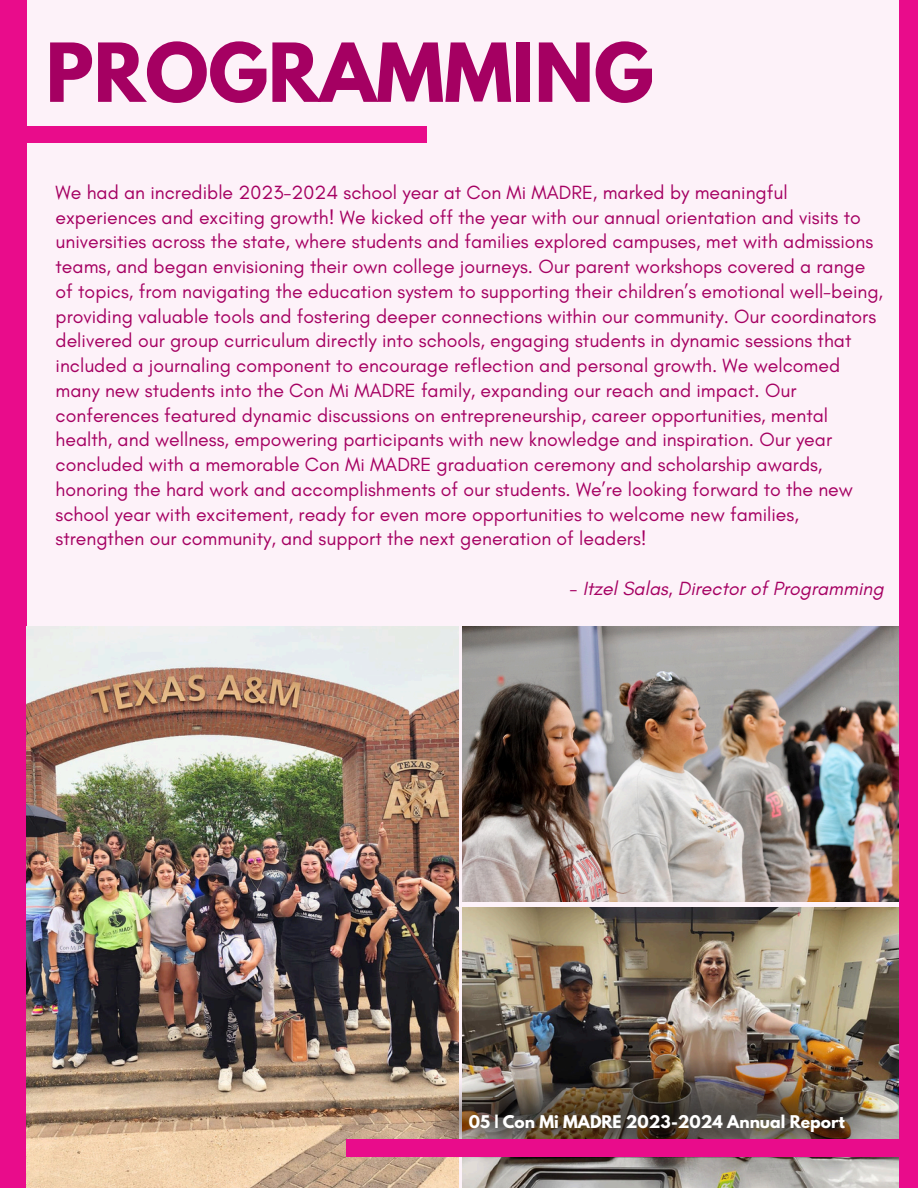
<style>
.page{position:relative;width:918px;height:1188px;background:#e90c8b}
.page>*{position:absolute;margin:0;border:0;box-sizing:border-box;transform-origin:0 0}
.t1{font:700 72px "League Spartan";color:#a50062}
.t2{font:19.5px/24.8px "Glacial Indifference";color:#a50062}
.t3{font:italic 19.5px "Glacial Indifference";color:#a50062}
.t4{font:700 15.6px "League Spartan";color:#fff}
</style>
<div class="page">
<div style="left:27px;top:0;width:871px;height:1188px;background:#fdf2f9"></div>
<div style="left:27px;top:126px;width:400px;height:17px;background:#e90c8b"></div>
<img style="left:27px;top:626px;width:432px;height:562px">
<img style="left:463px;top:907px;width:436px;height:281px">
<img style="left:463px;top:626px;width:435px;height:275px">
<img style="left:436px;top:1051px;width:444px;height:88px">
<div style="left:347px;top:1139px;width:571px;height:18px;background:#e90c8b"></div>
<p class="t1" style="left:46px;top:37px;width:609px">PROGRAMMING</p>
<p class="t2" style="left:56px;top:180px;width:829px">We had an incredible 2023-2024 school year at Con Mi MADRE, marked by meaningful experiences and exciting growth! We kicked off the year with our annual orientation and visits to universities across the state, where students and families explored campuses, met with admissions teams, and began envisioning their own college journeys. Our parent workshops covered a range of topics, from navigating the education system to supporting their children’s emotional well-being, providing valuable tools and fostering deeper connections within our community. Our coordinators delivered our group curriculum directly into schools, engaging students in dynamic sessions that included a journaling component to encourage reflection and personal growth. We welcomed many new students into the Con Mi MADRE family, expanding our reach and impact. Our conferences featured dynamic discussions on entrepreneurship, career opportunities, mental health, and wellness, empowering participants with new knowledge and inspiration. Our year concluded with a memorable Con Mi MADRE graduation ceremony and scholarship awards, honoring the hard work and accomplishments of our students. We’re looking forward to the new school year with excitement, ready for even more opportunities to welcome new families, strengthen our community, and support the next generation of leaders!</p>
<p class="t3" style="left:569px;top:576px;width:316px">- Itzel Salas, Director of Programming</p>
<p class="t4" style="left:469px;top:1114px;width:378px">05 | Con Mi MADRE 2023-2024 Annual Report</p>
</div>
